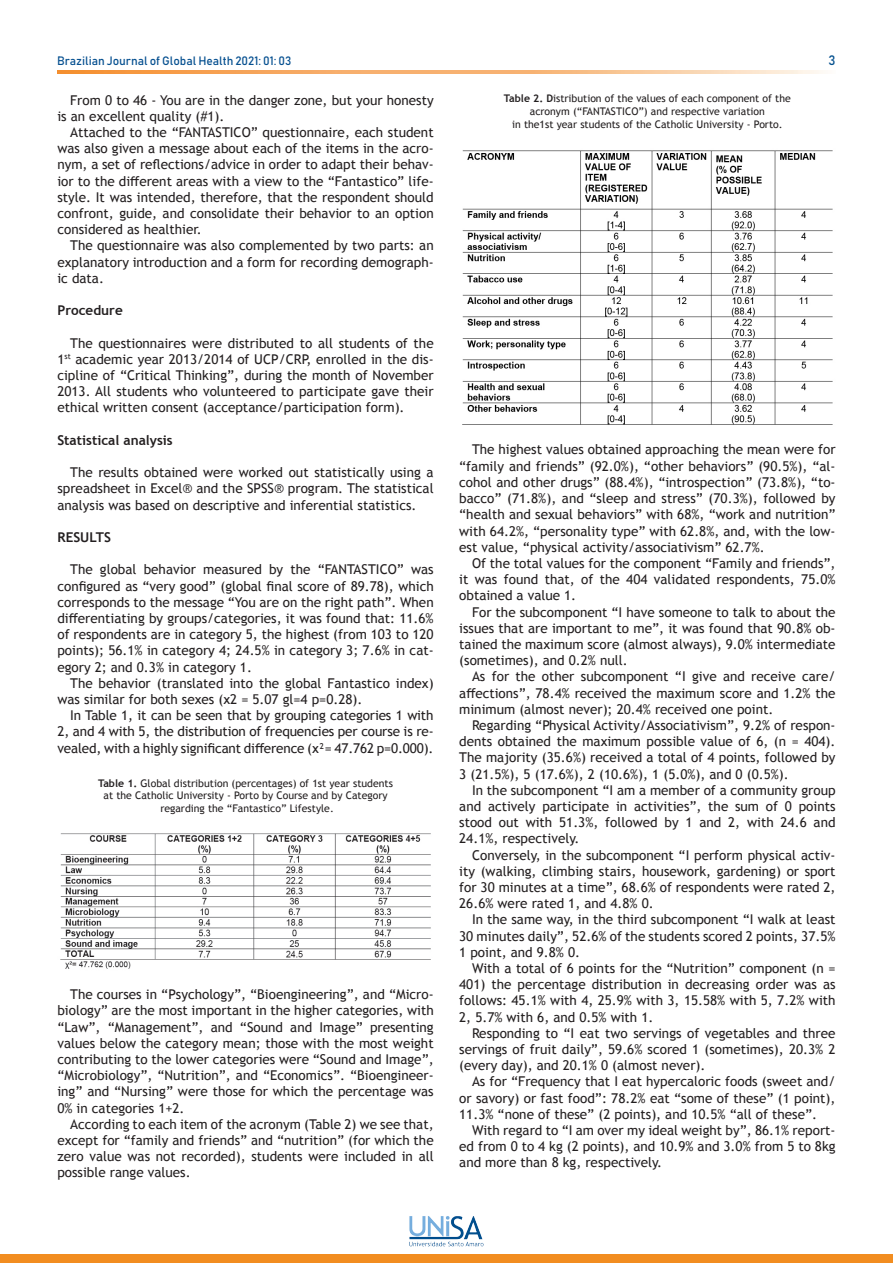
<style>
.page{position:relative;width:893px;height:1263px;background:#fff}
.page>*{position:absolute;margin:0;border:0;box-sizing:border-box;transform-origin:0 0}
.Texto_2{font:13.5px/16.2px "Trebuchet MS";color:#231f20;text-align:justify}
.Título_Bold{font:700 13.5px "Trebuchet MS";color:#231f20}
.t1{font:13.5px "Bahnschrift";color:#04508e}
.t2{font:12px "Bahnschrift";color:#065090}
.Legenda{font:10.5px "Trebuchet MS";color:#231f20}
.s1{font-weight:700}
</style>
<div class="page">
<svg style="left:57px;top:71px;width:766px;height:2px;background:#f7b77a"></svg>
<div style="left:0;top:1254px;width:893px;height:9px;background:#f28d20"></div>
<img style="left:409px;top:1216px;width:75px;height:31px">
<img style="left:462px;top:150px;width:371px;height:275px">
<img style="left:60px;top:833px;width:371px;height:136px">
<p class="t2" style="left:57px;top:54px;width:236px">Brazilian Journal of Global Health 2021: 01: 03</p>
<p class="t1" style="left:828px;top:52px;width:9px">3</p>
<p class="Texto_2" style="left:57px;top:92px;width:378px;text-indent:13px">From 0 to 46 - You are in the danger zone, but your honesty is an excellent quality (#1).</p>
<p class="Texto_2" style="left:57px;top:124px;width:378px;text-indent:13px">Attached to the “FANTASTICO” questionnaire, each student was also given a message about each of the items in the acro&shy;nym, a set of reflections/advice in order to adapt their behav&shy;ior to the different areas with a view to the “Fantastico” life&shy;style. It was intended, therefore, that the respondent should confront, guide, and consolidate their behavior to an option considered as healthier.</p>
<p class="Texto_2" style="left:57px;top:237px;width:378px;text-indent:13px">The questionnaire was also complemented by two parts: an explanatory introduction and a form for recording demograph&shy;ic data.</p>
<p class="Título_Bold" style="left:57px;top:302px;width:67px">Procedure</p>
<p class="Texto_2" style="left:57px;top:335px;width:378px;text-indent:13px">The questionnaires were distributed to all students of the 1<sup>st</sup> academic year 2013/2014 of UCP/CRP, enrolled in the dis&shy;cipline of “Critical Thinking”, during the month of November 2013. All students who volunteered to participate gave their ethical written consent (acceptance/participation form).</p>
<p class="Título_Bold" style="left:57px;top:431px;width:117px">Statistical analysis</p>
<p class="Texto_2" style="left:57px;top:464px;width:378px;text-indent:13px">The results obtained were worked out statistically using a spreadsheet in Excel® and the SPSS® program. The statistical analysis was based on descriptive and inferential statistics.</p>
<p class="Título_Bold" style="left:57px;top:529px;width:55px">RESULTS</p>
<p class="Texto_2" style="left:57px;top:561px;width:378px;text-indent:13px">The global behavior measured by the “FANTASTICO” was configured as “very good” (global final score of 89.78), which corresponds to the message “You are on the right path”. When differentiating by groups/categories, it was found that: 11.6% of respondents are in category 5, the highest (from 103 to 120 points); 56.1% in category 4; 24.5% in category 3; 7.6% in cat&shy;egory 2; and 0.3% in category 1.</p>
<p class="Texto_2" style="left:57px;top:675px;width:378px;text-indent:13px">The behavior (translated into the global Fantastico index) was similar for both sexes (χ2 = 5.07 gl=4 p=0.28).</p>
<p class="Texto_2" style="left:57px;top:707px;width:378px;text-indent:13px">In Table 1, it can be seen that by grouping categories 1 with 2, and 4 with 5, the distribution of frequencies per course is re&shy;vealed, with a highly significant difference (χ²= 47.762 p=0.000).</p>
<p class="Legenda" style="left:98px;top:776px;width:296px"><span class="s1">Table 1.</span> Global distribution (percentages) of 1st year students</p>
<p class="Legenda" style="left:104px;top:789px;width:286px">at the Catholic University - Porto by Course and by Category</p>
<p class="Legenda" style="left:160px;top:802px;width:175px">regarding the “Fantastico” Lifestyle.</p>
<p class="Texto_2" style="left:57px;top:986px;width:378px;text-indent:13px">The courses in “Psychology”, “Bioengineering”, and “Micro&shy;biology” are the most important in the higher categories, with “Law”, “Management”, and “Sound and Image” presenting values below the category mean; those with the most weight contributing to the lower categories were “Sound and Image”, “Microbiology”, “Nutrition”, and “Economics”. “Bioengineer&shy;ing” and “Nursing” were those for which the percentage was 0% in categories 1+2.</p>
<p class="Texto_2" style="left:57px;top:1116px;width:378px;text-indent:13px">According to each item of the acronym (Table 2) we see that, except for “family and friends” and “nutrition” (for which the zero value was not recorded), students were included in all possible range values.</p>
<p class="Legenda" style="left:504px;top:92px;width:288px"><span class="s1">Table 2. D</span>istribution of the values of each component of the</p>
<p class="Legenda" style="left:530px;top:105px;width:237px">acronym (“FANTASTICO”) and respective variation</p>
<p class="Legenda" style="left:512px;top:118px;width:272px">in the1st year students of the Catholic University - Porto.</p>
<p class="Texto_2" style="left:459px;top:441px;width:378px;text-indent:13px">The highest values obtained approaching the mean were for “family and friends” (92.0%), “other behaviors” (90.5%), “al&shy;cohol and other drugs” (88.4%), “introspection” (73.8%), “to&shy;bacco” (71.8%), and “sleep and stress” (70.3%), followed by “health and sexual behaviors” with 68%, “work and nutrition” with 64.2%, “personality type” with 62.8%, and, with the low&shy;est value, “physical activity/associativism” 62.7%.</p>
<p class="Texto_2" style="left:459px;top:555px;width:378px;text-indent:13px">Of the total values for the component “Family and friends”, it was found that, of the 404 validated respondents, 75.0% obtained a value 1.</p>
<p class="Texto_2" style="left:459px;top:603px;width:378px;text-indent:13px">For the subcomponent “I have someone to talk to about the issues that are important to me”, it was found that 90.8% ob&shy;tained the maximum score (almost always), 9.0% intermediate (sometimes), and 0.2% null.</p>
<p class="Texto_2" style="left:459px;top:668px;width:378px;text-indent:13px">As for the other subcomponent “I give and receive care/ affections”, 78.4% received the maximum score and 1.2% the minimum (almost never); 20.4% received one point.</p>
<p class="Texto_2" style="left:459px;top:717px;width:378px;text-indent:13px">Regarding “Physical Activity/Associativism”, 9.2% of respon&shy;dents obtained the maximum possible value of 6, (n = 404).<br>The majority (35.6%) received a total of 4 points, followed by 3 (21.5%), 5 (17.6%), 2 (10.6%), 1 (5.0%), and 0 (0.5%).</p>
<p class="Texto_2" style="left:459px;top:782px;width:378px;text-indent:13px">In the subcomponent “I am a member of a community group and actively participate in activities”, the sum of 0 points stood out with 51.3%, followed by 1 and 2, with 24.6 and 24.1%, respectively.</p>
<p class="Texto_2" style="left:459px;top:846px;width:378px;text-indent:13px">Conversely, in the subcomponent “I perform physical activ&shy;ity (walking, climbing stairs, housework, gardening) or sport for 30 minutes at a time”, 68.6% of respondents were rated 2, 26.6% were rated 1, and 4.8% 0.</p>
<p class="Texto_2" style="left:459px;top:911px;width:378px;text-indent:13px">In the same way, in the third subcomponent “I walk at least 30 minutes daily”, 52.6% of the students scored 2 points, 37.5% 1 point, and 9.8% 0.</p>
<p class="Texto_2" style="left:459px;top:960px;width:378px;text-indent:13px">With a total of 6 points for the “Nutrition” component (n = 401) the percentage distribution in decreasing order was as follows: 45.1% with 4, 25.9% with 3, 15.58% with 5, 7.2% with 2, 5.7% with 6, and 0.5% with 1.</p>
<p class="Texto_2" style="left:459px;top:1025px;width:378px;text-indent:13px">Responding to “I eat two servings of vegetables and three servings of fruit daily”, 59.6% scored 1 (sometimes), 20.3% 2 (every day), and 20.1% 0 (almost never).</p>
<p class="Texto_2" style="left:459px;top:1073px;width:378px;text-indent:13px">As for “Frequency that I eat hypercaloric foods (sweet and/ or savory) or fast food”: 78.2% eat “some of these” (1 point), 11.3% “none of these” (2 points), and 10.5% “all of these”.</p>
<p class="Texto_2" style="left:459px;top:1122px;width:378px;text-indent:13px">With regard to “I am over my ideal weight by”, 86.1% report&shy;ed from 0 to 4 kg (2 points), and 10.9% and 3.0% from 5 to 8kg and more than 8 kg, respectively.</p>
</div>
